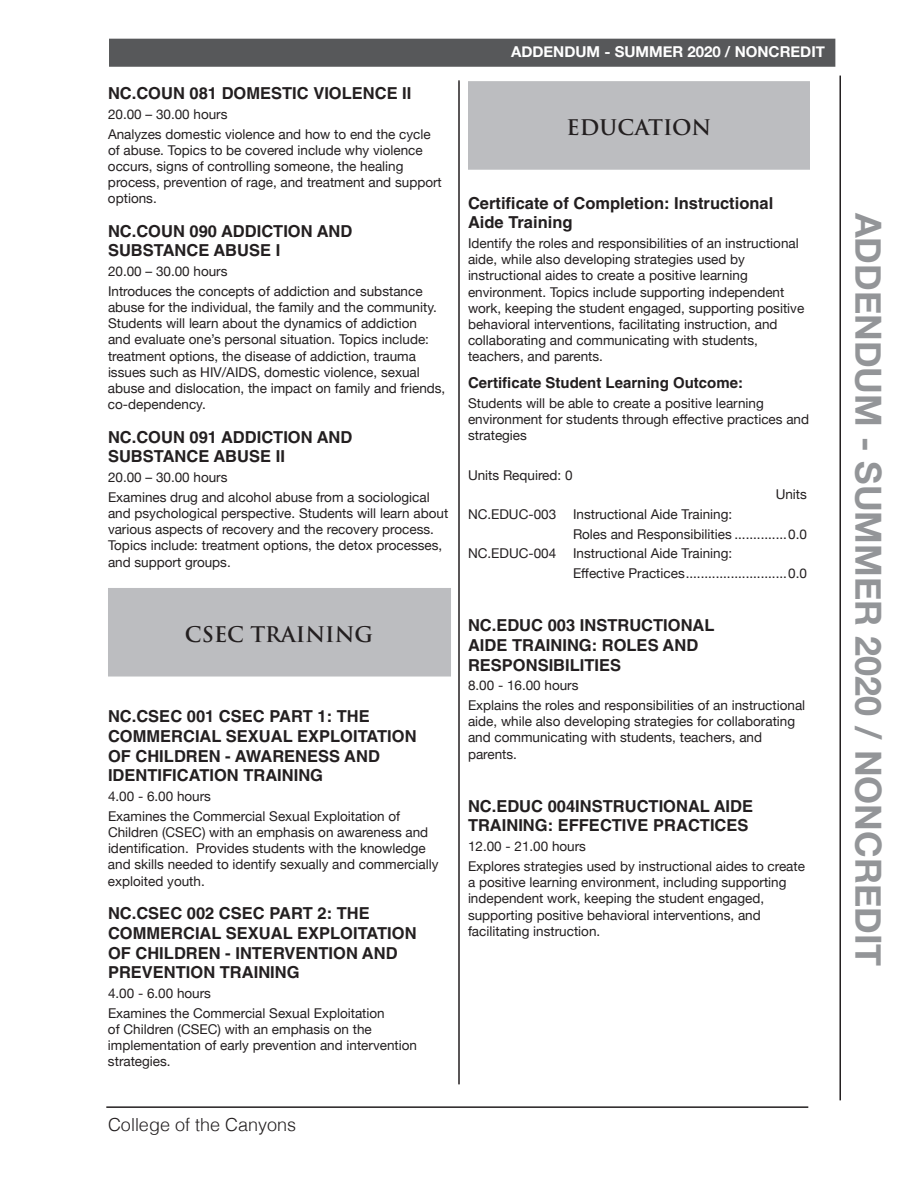
<style>
.page{position:relative;width:918px;height:1188px;background:#fff}
.page>*{position:absolute;margin:0;border:0;box-sizing:border-box;transform-origin:0 0}
.t1{font:700 36px "Helvetica Neue";color:#939598}
.t2{font:700 21px "Trajan Pro";color:#231f20}
.t3{font:300 18px "Helvetica";color:#231f20}
.t4{font:700 16.5px/19.8px "Helvetica";color:#231f20}
.t5{font:700 15px "Helvetica";color:#231f20}
.t6{font:700 15px "Helvetica Neue";color:#fff}
.t7{font:13.5px/16.2px "Helvetica Neue";color:#231f20}
</style>
<div class="page">
<hr style="left:106px;top:1106px;width:702px;height:2px;background:#231f20">
<hr style="left:839px;top:76px;width:2px;height:1024px;background:#231f20">
<hr style="left:459px;top:80px;width:1px;height:1004px;background:#231f20">
<div style="left:108px;top:588px;width:343px;height:89px;background:#bcbdc0;border:2px solid #bcbdc0"></div>
<div style="left:468px;top:81px;width:342px;height:89px;background:#bcbdc0;border:2px solid #bcbdc0"></div>
<div style="left:109px;top:39px;width:726px;height:28px;background:#57585a;border:2px solid #57585a"></div>
<h4 class="t4" style="left:108px;top:83px;width:305px">NC.COUN 081 DOMESTIC VIOLENCE II</h4>
<p class="t7" style="left:108px;top:107px;width:121px">20.00 – 30.00 hours</p>
<p class="t7" style="left:108px;top:126px;width:335px">Analyzes domestic violence and how to end the cycle of abuse. Topics to be covered include why violence occurs, signs of controlling someone, the healing process, prevention of rage, and treatment and support options.</p>
<h4 class="t4" style="left:108px;top:221px;width:246px">NC.COUN 090 ADDICTION AND<br>SUBSTANCE ABUSE I</h4>
<p class="t7" style="left:108px;top:264px;width:121px">20.00 – 30.00 hours</p>
<p class="t7" style="left:108px;top:284px;width:339px">Introduces the concepts of addiction and substance abuse for the individual, the family and the community.<br>Students will learn about the dynamics of addiction<br>and evaluate one’s personal situation. Topics include: treatment options, the disease of addiction, trauma issues such as HIV/AIDS, domestic violence, sexual abuse and dislocation, the impact on family and friends, co-dependency.</p>
<h4 class="t4" style="left:108px;top:427px;width:246px">NC.COUN 091 ADDICTION AND<br>SUBSTANCE ABUSE II</h4>
<p class="t7" style="left:108px;top:470px;width:121px">20.00 – 30.00 hours</p>
<p class="t7" style="left:108px;top:490px;width:342px">Examines drug and alcohol abuse from a sociological and psychological perspective. Students will learn about various aspects of recovery and the recovery process.<br>Topics include: treatment options, the detox processes, and support groups.</p>
<h3 class="t2" style="left:185px;top:621px;width:190px">CSEC TRAINING</h3>
<h4 class="t4" style="left:108px;top:706px;width:310px">NC.CSEC 001 CSEC PART 1: THE<br>COMMERCIAL SEXUAL EXPLOITATION<br>OF CHILDREN - AWARENESS AND<br>IDENTIFICATION TRAINING</h4>
<p class="t7" style="left:108px;top:789px;width:105px">4.00 - 6.00 hours</p>
<p class="t7" style="left:108px;top:809px;width:332px">Examines the Commercial Sexual Exploitation of Children (CSEC) with an emphasis on awareness and identification. Provides students with the knowledge and skills needed to identify sexually and commercially exploited youth.</p>
<h4 class="t4" style="left:108px;top:903px;width:310px">NC.CSEC 002 CSEC PART 2: THE<br>COMMERCIAL SEXUAL EXPLOITATION<br>OF CHILDREN - INTERVENTION AND<br>PREVENTION TRAINING</h4>
<p class="t7" style="left:108px;top:986px;width:105px">4.00 - 6.00 hours</p>
<p class="t7" style="left:108px;top:1006px;width:311px">Examines the Commercial Sexual Exploitation<br>of Children (CSEC) with an emphasis on the implementation of early prevention and intervention strategies.</p>
<h3 class="t3" style="left:108px;top:1109px;width:190px">College of the Canyons</h3>
<p class="t6" style="left:511px;top:40px;width:315px">ADDENDUM - SUMMER 2020 / NONCREDIT</p>
<h3 class="t2" style="left:567px;top:115px;width:146px">EDUCATION</h3>
<h4 class="t4" style="left:468px;top:193px;width:307px">Certificate of Completion: Instructional<br>Aide Training</h4>
<p class="t7" style="left:468px;top:236px;width:338px">Identify the roles and responsibilities of an instructional aide, while also developing strategies used by instructional aides to create a positive learning environment. Topics include supporting independent work, keeping the student engaged, supporting positive behavioral interventions, facilitating instruction, and collaborating and communicating with students, teachers, and parents.</p>
<h5 class="t5" style="left:468px;top:374px;width:277px">Certificate Student Learning Outcome:</h5>
<p class="t7" style="left:468px;top:396px;width:343px">Students will be able to create a positive learning environment for students through effective practices and strategies</p>
<p class="t7" style="left:468px;top:467px;width:106px">Units Required: 0</p>
<p class="t7" style="left:776px;top:487px;width:33px">Units</p>
<p class="t7" style="left:573px;top:505px;width:235px;line-height:19.6px;text-indent:-105px">NC.EDUC-003 Instructional Aide Training:<br>Roles and Responsibilities ..............0.0</p>
<p class="t7" style="left:573px;top:544px;width:236px;line-height:19.6px;text-indent:-105px">NC.EDUC-004 Instructional Aide Training:<br>Effective Practices...........................0.0</p>
<h4 class="t4" style="left:468px;top:615px;width:248px">NC.EDUC 003 INSTRUCTIONAL<br>AIDE TRAINING: ROLES AND<br>RESPONSIBILITIES</h4>
<p class="t7" style="left:468px;top:678px;width:112px">8.00 - 16.00 hours</p>
<p class="t7" style="left:468px;top:698px;width:339px">Explains the roles and responsibilities of an instructional aide, while also developing strategies for collaborating and communicating with students, teachers, and parents.</p>
<h4 class="t4" style="left:468px;top:796px;width:287px">NC.EDUC 004INSTRUCTIONAL AIDE<br>TRAINING: EFFECTIVE PRACTICES</h4>
<p class="t7" style="left:468px;top:839px;width:120px">12.00 - 21.00 hours</p>
<p class="t7" style="left:468px;top:859px;width:339px">Explores strategies used by instructional aides to create a positive learning environment, including supporting independent work, keeping the student engaged, supporting positive behavioral interventions, and facilitating instruction.</p>
<h1 class="t1" style="left:897px;top:213px;width:755px;rotate:90deg">ADDENDUM - SUMMER 2020 / NONCREDIT</h1>
</div>
